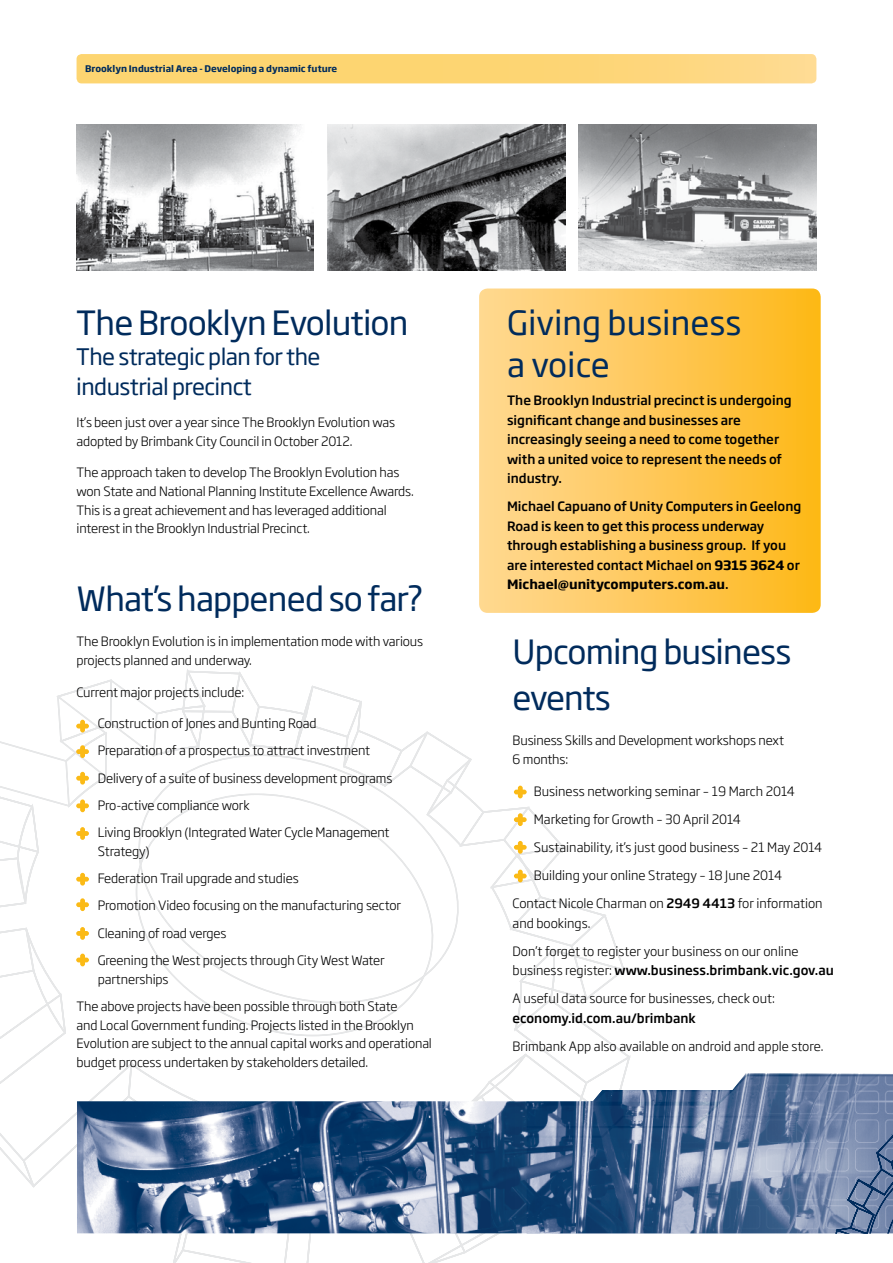
<style>
.page{position:relative;width:893px;height:1263px;background:#fff}
.page>*{position:absolute;margin:0;border:0;box-sizing:border-box;transform-origin:0 0}
.t1{font:33px/45px "Soho Gothic Pro";letter-spacing:-.025em;color:#002b5c}
.t2{font:33px/42px "Soho Gothic Pro";color:#002b5c}
.t3{font:22.5px/30px "Soho Gothic Pro";letter-spacing:-.025em;color:#002b5c}
.t4{font:300 12.75px/27.3px "Soho Gothic Pro";letter-spacing:-.01em;color:#000}
.t5{font:500 12.75px/19.5px "Soho Gothic Pro";color:#000}
.t6{font:700 9px "Soho Gothic Pro";color:#002b5c}
.s1{font-weight:700}
.s2{font-weight:500}
</style>
<div class="page">
<svg style="left:479px;top:288px;width:342px;height:325px;background:#fec859"></svg>
<div style="left:77px;top:54px;width:739px;height:29px;background:linear-gradient(to right,#fdd469,#fed885);border-radius:5px"></div>
<svg style="left:0;top:669px;width:630px;height:594px"></svg>
<img style="left:76px;top:125px;width:238px;height:146px">
<img style="left:327px;top:125px;width:238px;height:146px">
<img style="left:579px;top:125px;width:237px;height:146px">
<img style="left:77px;top:1073px;width:816px;height:160px">
<svg style="left:829px;top:1093px;width:64px;height:140px;background:#7487aa"></svg>
<p class="t6" style="left:85px;top:62px;width:254px">Brooklyn Industrial Area - Developing a dynamic future</p>
<h1 class="t1" style="left:76px;top:299px;width:334px">The Brooklyn Evolution</h1>
<h2 class="t3" style="left:76px;top:341px;width:246px">The strategic plan for the industrial precinct</h2>
<p class="t4" style="left:77px;top:412px;width:320px;line-height:18.8px">It’s been just over a year since The Brooklyn Evolution was adopted by Brimbank City Council in October 2012.</p>
<p class="t4" style="left:77px;top:462px;width:339px;line-height:18.8px">The approach taken to develop The Brooklyn Evolution has won State and National Planning Institute Excellence Awards.<br>This is a great achievement and has leveraged additional interest in the Brooklyn Industrial Precinct.</p>
<h1 class="t1" style="left:77px;top:574px;width:349px">What’s happened so far?</h1>
<p class="t4" style="left:77px;top:631px;width:348px;line-height:18.8px">The Brooklyn Evolution is in implementation mode with various projects planned and underway.</p>
<p class="t4" style="left:77px;top:677px;width:169px">Current major projects include:</p>
<p class="t4" style="left:98px;top:709px;width:296px">Construction of Jones and Bunting Road<br>Preparation of a prospectus to attract investment Delivery of a suite of business development programs Pro-active compliance work<br>Living Brooklyn (Integrated Water Cycle Management</p>
<p class="t4" style="left:98px;top:837px;width:305px">Strategy)<br>Federation Trail upgrade and studies<br>Promotion Video focusing on the manufacturing sector Cleaning of road verges<br>Greening the West projects through City West Water</p>
<p class="t4" style="left:77px;top:964px;width:322px;text-indent:21px">partnerships<br>The above projects have been possible through both State</p>
<p class="t4" style="left:77px;top:1015px;width:357px;line-height:18.8px">and Local Government funding. Projects listed in the Brooklyn<br>Evolution are subject to the annual capital works and operational budget process undertaken by stakeholders detailed.</p>
<h1 class="t2" style="left:507px;top:300px;width:236px">Giving business a voice</h1>
<p class="t5" style="left:507px;top:390px;width:286px">The Brooklyn Industrial precinct is undergoing significant change and businesses are increasingly seeing a need to come together with a united voice to represent the needs of industry.</p>
<p class="t5" style="left:507px;top:496px;width:296px">Michael Capuano of Unity Computers in Geelong Road is keen to get this process underway through establishing a business group. If you are interested contact Michael on <span class="s1">9315 3624</span> or <span class="s1">Michael@unitycomputers.com.au</span>.</p>
<h1 class="t1" style="left:513px;top:628px;width:280px">Upcoming business events</h1>
<p class="t4" style="left:513px;top:730px;width:273px;line-height:18.8px">Business Skills and Development workshops next<br>6 months:</p>
<p class="t4" style="left:534px;top:777px;width:263px">Business networking seminar – 19 March 2014</p>
<p class="t4" style="left:534px;top:805px;width:209px">Marketing for Growth – 30 April 2014</p>
<p class="t4" style="left:534px;top:833px;width:290px">Sustainability, it’s just good business – 21 May 2014</p>
<p class="t4" style="left:534px;top:861px;width:250px">Building your online Strategy – 18 June 2014</p>
<p class="t4" style="left:513px;top:889px;width:312px">Contact Nicole Charman on <span class="s2">2949 4413</span> for information</p>
<p class="t4" style="left:513px;top:908px;width:287px;line-height:28px">and bookings.<br>Don’t forget to register your business on our online</p>
<p class="t4" style="left:513px;top:956px;width:323px;line-height:28px">business register: <span class="s2">www.business.brimbank.vic.gov.au<br></span>A useful data source for businesses, check out:</p>
<p class="t5" style="left:513px;top:1007px;width:185px">economy.id.com.au/brimbank</p>
<p class="t4" style="left:513px;top:1032px;width:312px">Brimbank App also available on android and apple store.</p>
</div>
